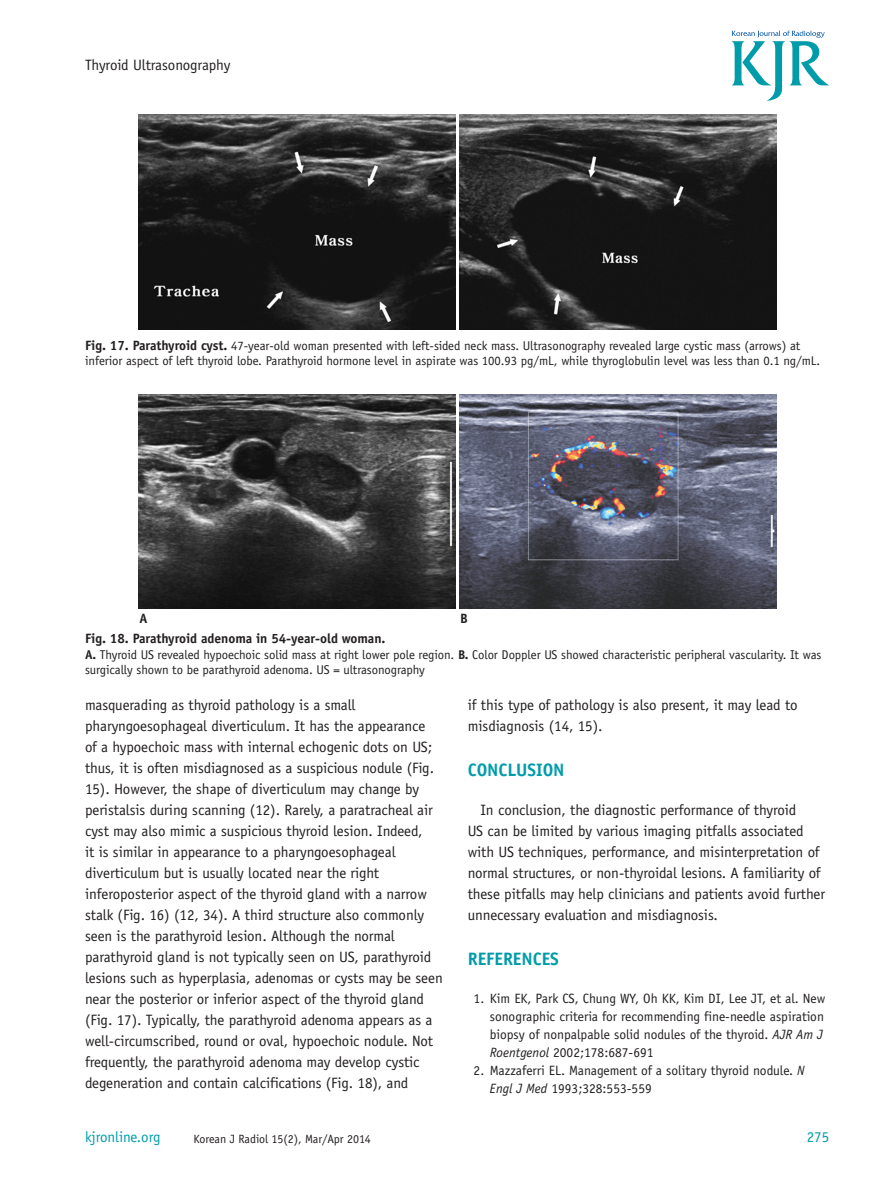
<style>
.page{position:relative;width:893px;height:1191px;background:#fff}
.page>*{position:absolute;margin:0;border:0;box-sizing:border-box;transform-origin:0 0}
.t1{font:700 18px "Officina Sans Std";letter-spacing:-.005em;color:#009caa}
.t2{font:15px/21px "Officina Sans Std";letter-spacing:-.005em;color:#231f20}
.t3{font:15px "Officina Sans Std";letter-spacing:-.005em;color:#009caa}
.t4{font:13.5px/18px "Officina Sans Std";color:#231f20}
.t5{font:700 13.5px "Officina Sans Std";letter-spacing:-.005em;color:#231f20}
.t6{font:12.75px/15.8px "Officina Sans Std";letter-spacing:-.005em;color:#231f20}
.t7{font:12px "Officina Sans Std";letter-spacing:-.005em;color:#231f20}
.s1{font-weight:700;font-size:13.5px}
.s2{font-weight:700}
.s3{font-style:italic}
</style>
<div class="page">
<svg style="left:732px;top:31px;width:97px;height:70px"></svg>
<img style="left:138px;top:115px;width:317px;height:215px">
<img style="left:459px;top:115px;width:317px;height:214px">
<img style="left:138px;top:394px;width:317px;height:215px">
<img style="left:459px;top:394px;width:317px;height:215px">
<p class="t2" style="left:85px;top:54px;width:147px">Thyroid Ultrasonography</p>
<p class="t6" style="left:85px;top:337px;width:737px"><span class="s1">Fig. 17. Parathyroid cyst.</span> 47-year-old woman presented with left-sided neck mass. Ultrasonography revealed large cystic mass (arrows) at inferior aspect of left thyroid lobe. Parathyroid hormone level in aspirate was 100.93 pg/mL, while thyroglobulin level was less than 0.1 ng/mL.</p>
<p class="t5" style="left:139px;top:609px;width:10px">A</p>
<p class="t5" style="left:460px;top:609px;width:9px">B</p>
<p class="t5" style="left:85px;top:630px;width:302px">Fig. 18. Parathyroid adenoma in 54-year-old woman.</p>
<p class="t6" style="left:85px;top:647px;width:738px;line-height:15.3px"><span class="s2">A.</span> Thyroid US revealed hypoechoic solid mass at right lower pole region. <span class="s2">B.</span> Color Doppler US showed characteristic peripheral vascularity. It was surgically shown to be parathyroid adenoma. US = ultrasonography</p>
<p class="t2" style="left:85px;top:694px;width:359px">masquerading as thyroid pathology is a small pharyngoesophageal diverticulum. It has the appearance<br>of a hypoechoic mass with internal echogenic dots on US; thus, it is often misdiagnosed as a suspicious nodule (Fig.<br>15). However, the shape of diverticulum may change by peristalsis during scanning (12). Rarely, a paratracheal air cyst may also mimic a suspicious thyroid lesion. Indeed,<br>it is similar in appearance to a pharyngoesophageal diverticulum but is usually located near the right inferoposterior aspect of the thyroid gland with a narrow stalk (Fig. 16) (12, 34). A third structure also commonly seen is the parathyroid lesion. Although the normal parathyroid gland is not typically seen on US, parathyroid lesions such as hyperplasia, adenomas or cysts may be seen near the posterior or inferior aspect of the thyroid gland (Fig. 17). Typically, the parathyroid adenoma appears as a well-circumscribed, round or oval, hypoechoic nodule. Not frequently, the parathyroid adenoma may develop cystic degeneration and contain calcifications (Fig. 18), and</p>
<p class="t2" style="left:468px;top:694px;width:331px">if this type of pathology is also present, it may lead to misdiagnosis (14, 15).</p>
<p class="t1" style="left:468px;top:758px;width:98px">CONCLUSION</p>
<p class="t2" style="left:468px;top:799px;width:359px;text-indent:13px">In conclusion, the diagnostic performance of thyroid<br>US can be limited by various imaging pitfalls associated with US techniques, performance, and misinterpretation of normal structures, or non-thyroidal lesions. A familiarity of these pitfalls may help clinicians and patients avoid further unnecessary evaluation and misdiagnosis.</p>
<p class="t1" style="left:468px;top:947px;width:93px">REFERENCES</p>
<p class="t4" style="left:490px;top:989px;width:337px;text-indent:-16px">1. Kim EK, Park CS, Chung WY, Oh KK, Kim DI, Lee JT, et al. New sonographic criteria for recommending fine-needle aspiration biopsy of nonpalpable solid nodules of the thyroid. <span class="s3">AJR Am J Roentgenol</span> 2002;178:687-691</p>
<p class="t4" style="left:490px;top:1061px;width:316px;text-indent:-16px">2. Mazzaferri EL. Management of a solitary thyroid nodule. <span class="s3">N<br>Engl J Med</span> 1993;328:553-559</p>
<p class="t3" style="left:85px;top:1128px;width:77px">kjronline.org</p>
<p class="t7" style="left:194px;top:1132px;width:179px">Korean J Radiol 15(2), Mar/Apr 2014</p>
<p class="t3" style="left:807px;top:1128px;width:24px">275</p>
</div>
